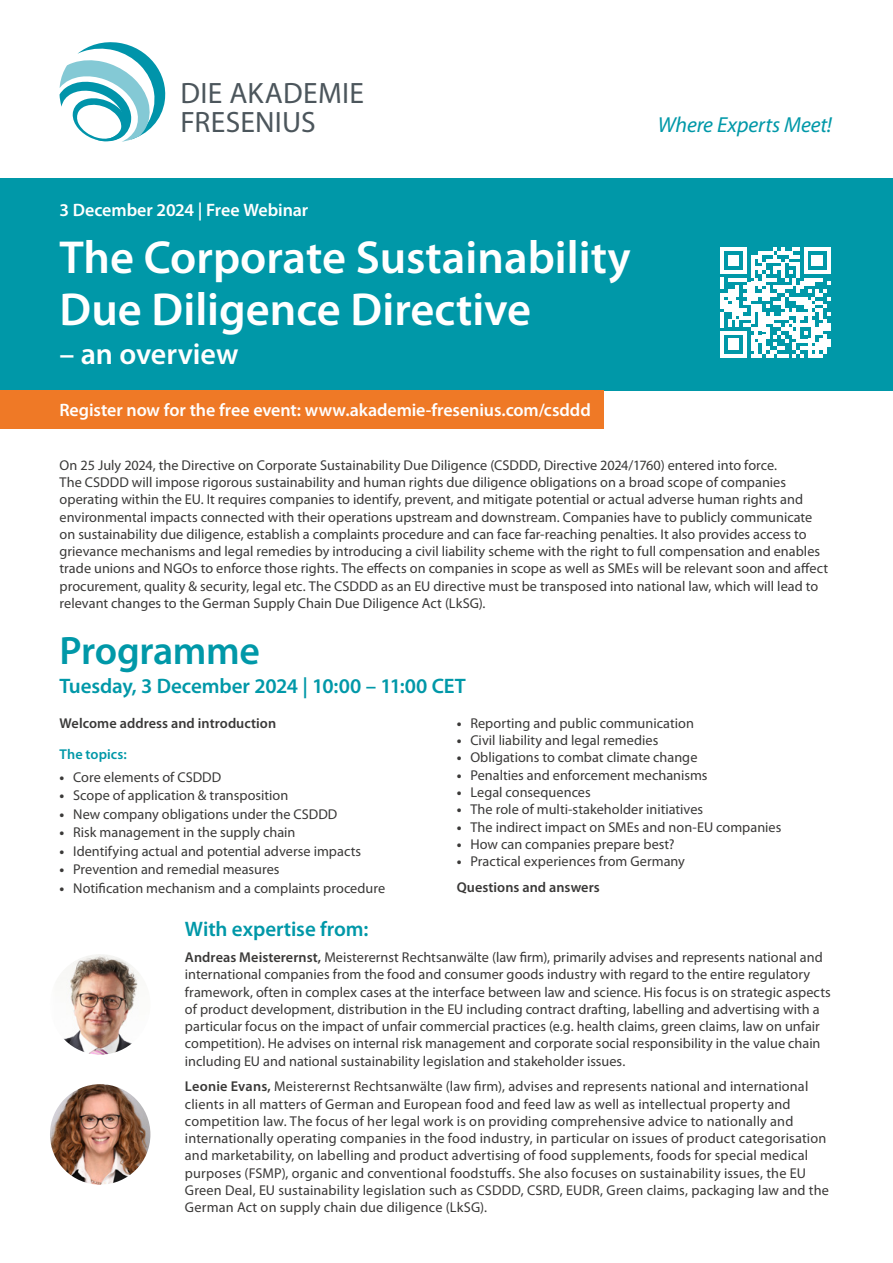
<style>
.page{position:relative;width:893px;height:1263px;background:#fff}
.page>*{position:absolute;margin:0;border:0;box-sizing:border-box;transform-origin:0 0}
.t1{font:600 46.5px/52.5px "Myriad Pro";color:#fff}
.t2{font:600 39.75px "Myriad Pro";letter-spacing:-.01em;color:#0098a8}
.t3{font:600 30px "Myriad Pro";color:#fff}
.t4{font:29.55px/29.5px "Myriad Pro";letter-spacing:.01em;color:#4c565c}
.t5{font:italic 21.75px "Myriad Pro";letter-spacing:-.005em;color:#0098a8}
.Fließtext{font:600 21px "Myriad Pro";letter-spacing:-.005em;color:#0098a8}
.t6{font:600 18px "Myriad Pro";letter-spacing:-.005em;color:#fff}
.Fließtext-2{font:14.25px/17.2px "Myriad Pro";letter-spacing:.005em;color:#3a3938}
.Fließtext-3{font:600 14.25px "Myriad Pro";letter-spacing:.005em;color:#3a3938}
.Fließtext-4{font:600 14.25px "Myriad Pro";letter-spacing:.005em;color:#0098a8}
.s1{font-weight:700}
.s2{font-weight:600}
</style>
<div class="page">
<div style="left:0;top:178px;width:893px;height:212px;background:#0098a8"></div>
<svg style="left:60px;top:42px;width:106px;height:100px"></svg>
<div style="left:0;top:390px;width:603px;height:38px;background:#ef7926"></div>
<img style="left:63px;top:954px;width:76px;height:100px">
<img style="left:50px;top:1084px;width:100px;height:101px">
<svg style="left:720px;top:247px;width:111px;height:111px"></svg>
<p class="t4" style="left:180px;top:78px;width:185px">DIE AKADEMIE<br>FRESENIUS</p>
<p class="t6" style="left:60px;top:199px;width:250px">3 December 2024 | Free Webinar</p>
<p class="t1" style="left:60px;top:230px;width:573px">The Corporate Sustainability<br>Due Diligence Directive</p>
<p class="t3" style="left:60px;top:335px;width:180px">– an overview</p>
<p class="t6" style="left:60px;top:399px;width:533px">Register now for the free event: www.akademie-fresenius.com/csddd</p>
<p class="t5" style="left:658px;top:112px;width:176px">Where Experts Meet!</p>
<p class="Fließtext-2" style="left:60px;top:456px;width:770px">On 25 July 2024, the Directive on Corporate Sustainability Due Diligence (CSDDD, Directive 2024/1760) entered into force.<br>The CSDDD will impose rigorous sustainability and human rights due diligence obligations on a broad scope of companies operating within the EU. It requires companies to identify, prevent, and mitigate potential or actual adverse human rights and environmental impacts connected with their operations upstream and downstream. Companies have to publicly communicate on sustainability due diligence, establish a complaints procedure and can face far-reaching penalties. It also provides access to grievance mechanisms and legal remedies by introducing a civil liability scheme with the right to full compensation and enables trade unions and NGOs to enforce those rights. The effects on companies in scope as well as SMEs will be relevant soon and affect procurement, quality &amp; security, legal etc. The CSDDD as an EU directive must be transposed into national law, which will lead to relevant changes to the German Supply Chain Due Diligence Act (LkSG).</p>
<p class="t2" style="left:60px;top:625px;width:202px">Programme</p>
<p class="Fließtext" style="left:60px;top:673px;width:408px">Tuesday, 3 December 2024 | 10:00 – 11:00 CET</p>
<p class="Fließtext-3" style="left:60px;top:714px;width:218px">Welcome address and introduction</p>
<p class="Fließtext-4" style="left:60px;top:745px;width:69px">The topics:</p>
<p class="Fließtext-2" style="left:60px;top:768px;width:163px"><span class="s1">•</span> Core elements of CSDDD</p>
<p class="Fließtext-2" style="left:60px;top:786px;width:230px"><span class="s1">•</span> Scope of application &amp; transposition</p>
<p class="Fließtext-2" style="left:60px;top:805px;width:279px"><span class="s1">•</span> New company obligations under the CSDDD</p>
<p class="Fließtext-2" style="left:60px;top:823px;width:237px"><span class="s1">•</span> Risk management in the supply chain</p>
<p class="Fließtext-2" style="left:60px;top:842px;width:303px"><span class="s1">•</span> Identifying actual and potential adverse impacts</p>
<p class="Fließtext-2" style="left:60px;top:860px;width:221px"><span class="s1">•</span> Prevention and remedial measures</p>
<p class="Fließtext-2" style="left:60px;top:879px;width:327px"><span class="s1">•</span> Notification mechanism and a complaints procedure</p>
<p class="Fließtext-2" style="left:457px;top:714px;width:239px"><span class="s1">•</span> Reporting and public communication</p>
<p class="Fließtext-2" style="left:457px;top:731px;width:203px"><span class="s1">•</span> Civil liability and legal remedies</p>
<p class="Fließtext-2" style="left:457px;top:748px;width:242px"><span class="s1">•</span> Obligations to combat climate change</p>
<p class="Fließtext-2" style="left:457px;top:766px;width:252px"><span class="s1">•</span> Penalties and enforcement mechanisms</p>
<p class="Fließtext-2" style="left:457px;top:783px;width:135px"><span class="s1">•</span> Legal consequences</p>
<p class="Fließtext-2" style="left:457px;top:800px;width:248px"><span class="s1">•</span> The role of multi-stakeholder initiatives</p>
<p class="Fließtext-2" style="left:457px;top:818px;width:326px"><span class="s1">•</span> The indirect impact on SMEs and non-EU companies</p>
<p class="Fließtext-2" style="left:457px;top:835px;width:219px"><span class="s1">•</span> How can companies prepare best?</p>
<p class="Fließtext-2" style="left:457px;top:852px;width:230px"><span class="s1">•</span> Practical experiences from Germany</p>
<p class="Fließtext-3" style="left:457px;top:878px;width:145px">Questions and answers</p>
<p class="Fließtext" style="left:185px;top:916px;width:185px">With expertise from:</p>
<p class="Fließtext-2" style="left:185px;top:948px;width:647px"><span class="s2">Andreas Meisterernst,</span> Meisterernst Rechtsanwälte (law firm), primarily advises and represents national and international companies from the food and consumer goods industry with regard to the entire regulatory framework, often in complex cases at the interface between law and science. His focus is on strategic aspects of product development, distribution in the EU including contract drafting, labelling and advertising with a particular focus on the impact of unfair commercial practices (e.g. health claims, green claims, law on unfair competition). He advises on internal risk management and corporate social responsibility in the value chain including EU and national sustainability legislation and stakeholder issues.</p>
<p class="Fließtext-2" style="left:185px;top:1078px;width:645px"><span class="s2">Leonie Evans,</span> Meisterernst Rechtsanwälte (law firm), advises and represents national and international clients in all matters of German and European food and feed law as well as intellectual property and competition law. The focus of her legal work is on providing comprehensive advice to nationally and internationally operating companies in the food industry, in particular on issues of product categorisation and marketability, on labelling and product advertising of food supplements, foods for special medical purposes (FSMP), organic and conventional foodstuffs. She also focuses on sustainability issues, the EU Green Deal, EU sustainability legislation such as CSDDD, CSRD, EUDR, Green claims, packaging law and the German Act on supply chain due diligence (LkSG).</p>
</div>
